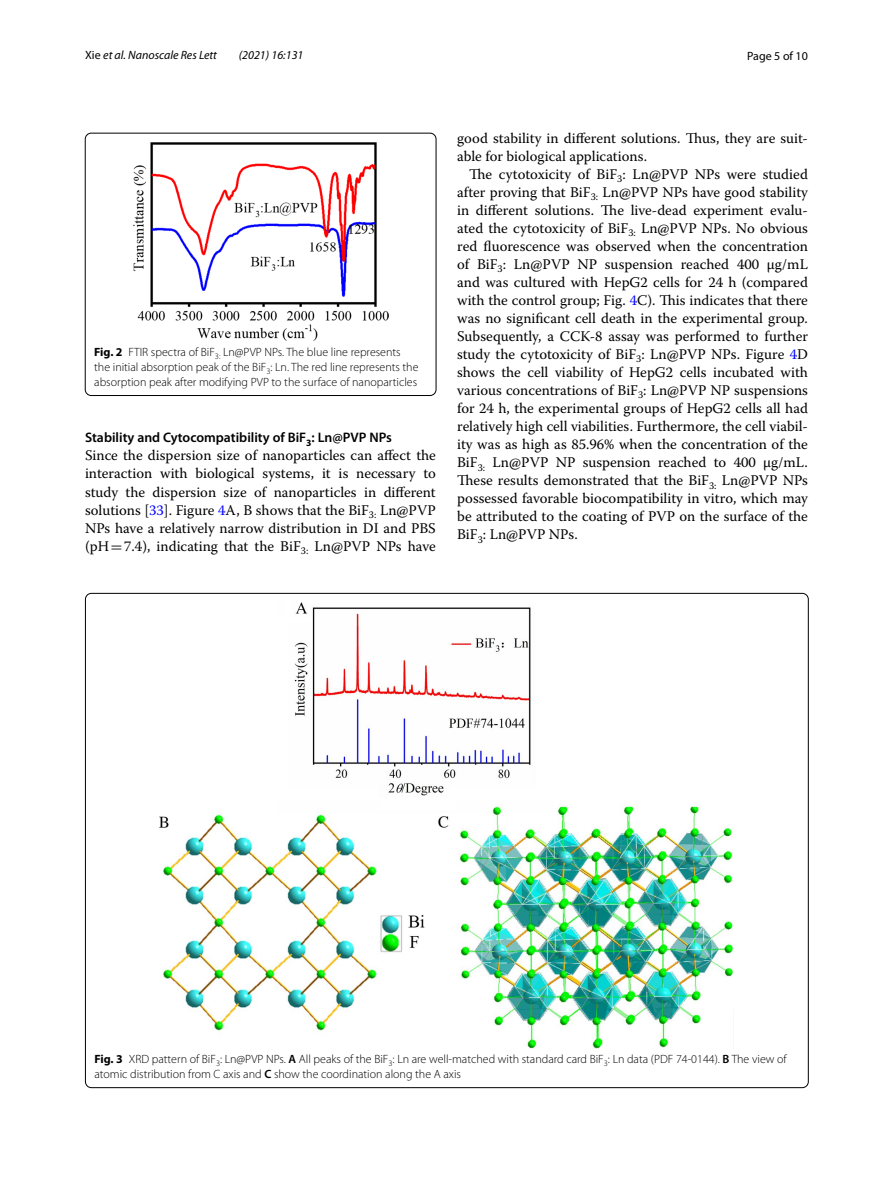
<style>
.page{position:relative;width:893px;height:1187px;background:#fff}
.page>*{position:absolute;margin:0;border:0;box-sizing:border-box;transform-origin:0 0}
.t1{font:14.7px/18px "Warnock Pro";color:#000;text-align:justify}
.t2{font:600 13.8px "Myriad Pro";color:#000}
.t3{font:300 12px/15px "Myriad Pro";color:#000}
.t4{font:italic 12px "Myriad Pro";color:#000}
.t5{font:12px "Myriad Pro";color:#000}
.s1{font-style:normal}
.s2{font-weight:700}
.s3{color:#00f}
.s4{font-family:"MTSY"}
.s5{font-weight:600}
</style>
<div class="page">
<img style="left:133px;top:142px;width:255px;height:199px">
<div style="left:85px;top:133px;width:351px;height:262px;border:1px solid #000;border-radius:6px"></div>
<img style="left:160px;top:602px;width:574px;height:446px">
<p class="t4" style="left:85px;top:48px;width:133px"><span class="s1">Xie</span> et al. Nanoscale Res Lett</p>
<p class="t4" style="left:239px;top:48px;width:66px">(2021) 16:131</p>
<p class="t5" style="left:747px;top:48px;width:62px">Page 5 of 10</p>
<p class="t3" style="left:94px;top:344px;width:326px"><span class="s2">Fig. 2</span> FTIR spectra of BiF<sub>3:</sub> Ln@PVP NPs. The blue line represents the initial absorption peak of the BiF<sub>3</sub>: Ln. The red line represents the absorption peak after modifying PVP to the surface of nanoparticles</p>
<p class="t2" style="left:85px;top:429px;width:308px">Stability and Cytocompatibility of BiF<sub>3</sub>: Ln@PVP NPs</p>
<p class="t1" style="left:85px;top:446px;width:352px">Since the dispersion size of nanoparticles can affect the interaction with biological systems, it is necessary to study the dispersion size of nanoparticles in different solutions [<span class="s3">33</span>]. Figure <span class="s3">4</span>A, B shows that the BiF<sub>3:</sub> Ln@PVP NPs have a relatively narrow distribution in DI and PBS (pH<span class="s4">=</span>7.4), indicating that the BiF<sub>3:</sub> Ln@PVP NPs have</p>
<p class="t1" style="left:457px;top:128px;width:352px">good stability in different solutions. Thus, they are suit&shy;able for biological applications.</p>
<p class="t1" style="left:457px;top:164px;width:352px;text-indent:12px">The cytotoxicity of BiF<sub>3</sub>: Ln@PVP NPs were studied after proving that BiF<sub>3:</sub> Ln@PVP NPs have good stability in different solutions. The live-dead experiment evalu&shy;ated the cytotoxicity of BiF<sub>3:</sub> Ln@PVP NPs. No obvious red fluorescence was observed when the concentration of BiF<sub>3</sub>: Ln@PVP NP suspension reached 400 µg/mL and was cultured with HepG2 cells for 24 h (compared with the control group; Fig. <span class="s3">4</span>C). This indicates that there was no significant cell death in the experimental group.<br>Subsequently, a CCK-8 assay was performed to further study the cytotoxicity of BiF<sub>3</sub>: Ln@PVP NPs. Figure <span class="s3">4</span>D shows the cell viability of HepG2 cells incubated with various concentrations of BiF<sub>3</sub>: Ln@PVP NP suspensions for 24 h, the experimental groups of HepG2 cells all had relatively high cell viabilities. Furthermore, the cell viabil&shy;ity was as high as 85.96% when the concentration of the BiF<sub>3:</sub> Ln@PVP NP suspension reached to 400 μg/mL.<br>These results demonstrated that the BiF<sub>3:</sub> Ln@PVP NPs possessed favorable biocompatibility in vitro, which may be attributed to the coating of PVP on the surface of the BiF<sub>3</sub>: Ln@PVP NPs.</p>
<p class="t3" style="left:94px;top:1052px;width:694px"><span class="s2">Fig. 3</span> XRD pattern of BiF<sub>3</sub>: Ln@PVP NPs. <span class="s5">A</span> All peaks of the BiF<sub>3</sub>: Ln are well-matched with standard card BiF<sub>3</sub>: Ln data (PDF 74-0144). <span class="s5">B</span> The view of atomic distribution from C axis and <span class="s5">C</span> show the coordination along the A axis</p>
</div>
